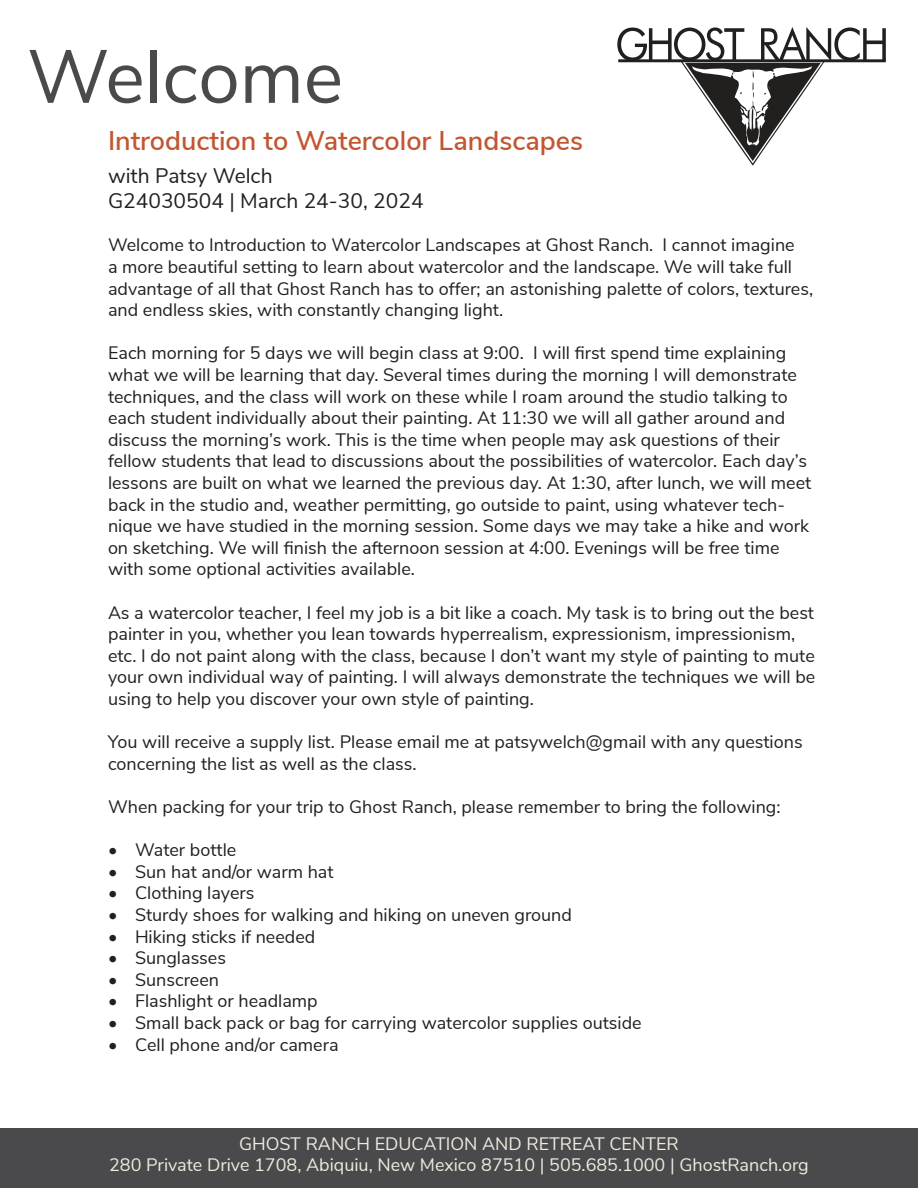
<style>
.page{position:relative;width:918px;height:1188px;background:#fff}
.page>*{position:absolute;margin:0;border:0;box-sizing:border-box;transform-origin:0 0}
.t1{font:75px "Nunito Sans";color:#4a4a4c}
.t2{font:600 27px "Nunito Sans";color:#c25631}
.t3{font:21px/25.2px "Nunito Sans";color:#221f1f}
.t4{font:18px/21.6px "Nunito Sans";color:#221f1f}
.t5{font:18px/21.6px "Nunito Sans";color:#efeade;text-align:center}
</style>
<div class="page">
<div style="left:0;top:1128px;width:918px;height:60px;background:#4a4a4c"></div>
<svg style="left:617px;top:27px;width:269px;height:139px"></svg>
<hr style="left:618px;top:61px;width:268px;height:1px;background:#221f1f">
<h1 class="t1" style="left:27px;top:46px;width:318px">Welcome</h1>
<h2 class="t2" style="left:108px;top:131px;width:477px">Introduction to Watercolor Landscapes</h2>
<p class="t3" style="left:108px;top:164px;width:317px">with Patsy Welch<br>G24030504 | March 24-30, 2024</p>
<p class="t4" style="left:108px;top:236px;width:707px">Welcome to Introduction to Watercolor Landscapes at Ghost Ranch. I cannot imagine<br>a more beautiful setting to learn about watercolor and the landscape. We will take full advantage of all that Ghost Ranch has to offer; an astonishing palette of colors, textures, and endless skies, with constantly changing light.</p>
<p class="t4" style="left:108px;top:341px;width:705px">Each morning for 5 days we will begin class at 9:00. I will 昀椀rst spend time explaining what we will be learning that day. Several times during the morning I will demonstrate techniques, and the class will work on these while I roam around the studio talking to each student individually about their painting. At 11:30 we will all gather around and discuss the morning’s work. This is the time when people may ask questions of their fellow students that lead to discussions about the possibilities of watercolor. Each day’s lessons are built on what we learned the previous day. At 1:30, after lunch, we will meet back in the studio and, weather permitting, go outside to paint, using whatever tech&shy;nique we have studied in the morning session. Some days we may take a hike and work on sketching. We will 昀椀nish the afternoon session at 4:00. Evenings will be free time with some optional activities available.</p>
<p class="t4" style="left:108px;top:603px;width:709px">As a watercolor teacher, I feel my job is a bit like a coach. My task is to bring out the best painter in you, whether you lean towards hyperrealism, expressionism, impressionism, etc. I do not paint along with the class, because I don’t want my style of painting to mute your own individual way of painting. I will always demonstrate the techniques we will be using to help you discover your own style of painting.</p>
<p class="t4" style="left:108px;top:732px;width:696px">You will receive a supply list. Please email me at patsywelch@gmail with any questions concerning the list as well as the class.</p>
<p class="t4" style="left:108px;top:797px;width:674px">When packing for your trip to Ghost Ranch, please remember to bring the following:</p>
<p class="t4" style="left:108px;top:840px;width:130px">• Water bottle</p>
<p class="t4" style="left:108px;top:862px;width:227px">• Sun hat and/or warm hat</p>
<p class="t4" style="left:108px;top:884px;width:148px">• Clothing layers</p>
<p class="t4" style="left:108px;top:905px;width:465px">• Sturdy shoes for walking and hiking on uneven ground</p>
<p class="t4" style="left:108px;top:927px;width:209px">• Hiking sticks if needed</p>
<p class="t4" style="left:108px;top:948px;width:120px">• Sunglasses</p>
<p class="t4" style="left:108px;top:970px;width:113px">• Sunscreen</p>
<p class="t4" style="left:108px;top:992px;width:211px">• Flashlight or headlamp</p>
<p class="t4" style="left:108px;top:1013px;width:535px">• Small back pack or bag for carrying watercolor supplies outside</p>
<p class="t4" style="left:108px;top:1035px;width:232px">• Cell phone and/or camera</p>
<p class="t5" style="left:109px;top:1134px;width:701px">GHOST RANCH EDUCATION AND RETREAT CENTER<br>280 Private Drive 1708, Abiquiu, New Mexico 87510 | 505.685.1000 | GhostRanch.org</p>
</div>
